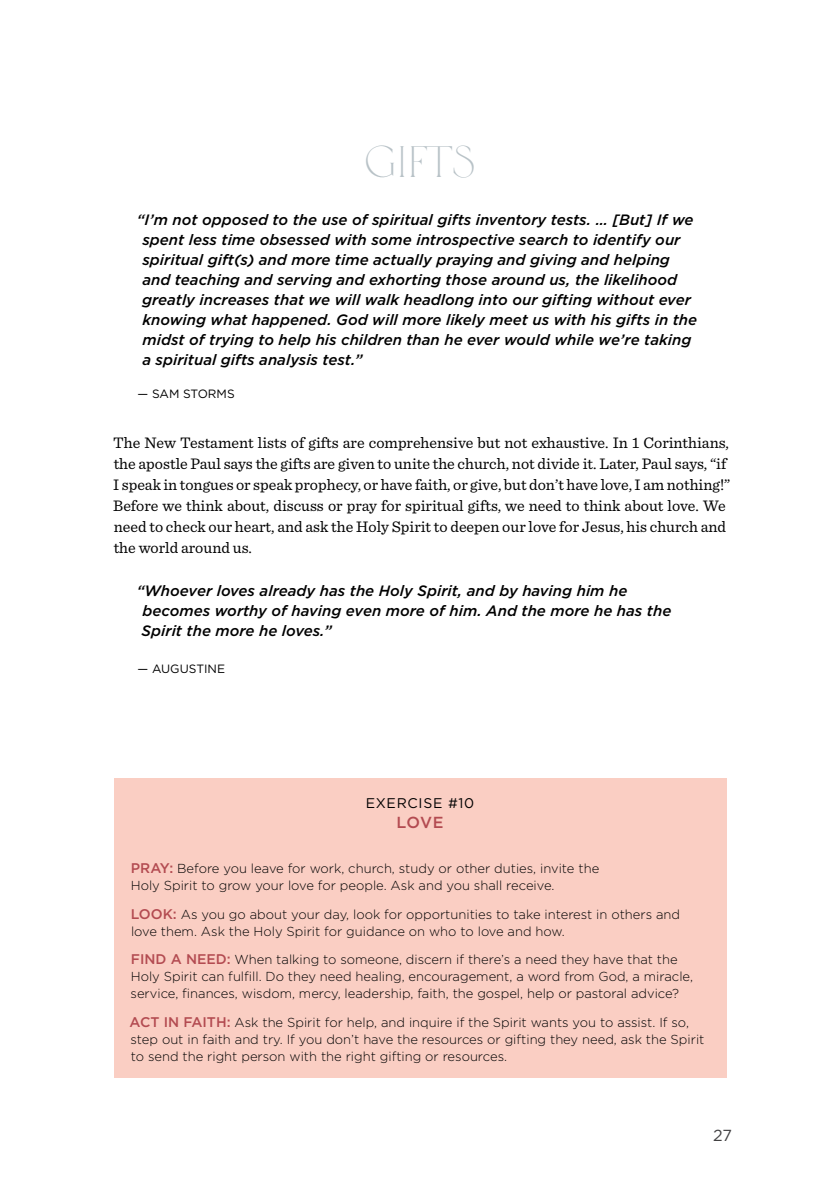
<style>
.page{position:relative;width:840px;height:1191px;background:#fff}
.page>*{position:absolute;margin:0;border:0;box-sizing:border-box;transform-origin:0 0}
.t1{font:44px "Tokyo Dreams";color:#b8c2c7}
.t2{font:16px/21px "Sentinel";color:#000}
.t3{font:500 16px "Gotham";color:#b34b51}
.t4{font:16px "Gotham";color:#414042}
.t5{font:italic 500 15px/20px "Gotham";color:#000}
.t6{font:14px "Gotham";letter-spacing:.05em;color:#000}
.t7{font:300 13px/17px "Gotham";color:#000}
.t8{font:12px "Gotham";color:#000}
.s1{font-weight:500;font-size:14px;color:#b34b51}
</style>
<div class="page">
<div style="left:113px;top:778px;width:613px;height:299px;background:#facec3"></div>
<h1 class="t1" style="left:364px;top:137px;width:111px">Gifts</h1>
<p class="t5" style="left:142px;top:210px;width:556px;text-indent:-5px">“I’m not opposed to the use of spiritual gifts inventory tests. … [But] If we spent less time obsessed with some introspective search to identify our spiritual gift(s) and more time actually praying and giving and helping and teaching and serving and exhorting those around us, the likelihood greatly increases that we will walk headlong into our gifting without ever knowing what happened. God will more likely meet us with his gifts in the midst of trying to help his children than he ever would while we’re taking a spiritual gifts analysis test.”</p>
<p class="t8" style="left:137px;top:386px;width:99px">— SAM STORMS</p>
<p class="t2" style="left:113px;top:431px;width:618px">The New Testament lists of gifts are comprehensive but not exhaustive. In 1 Corinthians, the apostle Paul says the gifts are given to unite the church, not divide it. Later, Paul says, “if I speak in tongues or speak prophecy, or have faith, or give, but don’t have love, I am nothing!” Before we think about, discuss or pray for spiritual gifts, we need to think about love. We need to check our heart, and ask the Holy Spirit to deepen our love for Jesus, his church and the world around us.</p>
<p class="t5" style="left:141px;top:580px;width:531px;text-indent:-5px">“Whoever loves already has the Holy Spirit, and by having him he becomes worthy of having even more of him. And the more he has the<br>Spirit the more he loves.”</p>
<p class="t8" style="left:137px;top:660px;width:89px">— AUGUSTINE</p>
<p class="t6" style="left:365px;top:794px;width:110px">EXERCISE #10</p>
<p class="t3" style="left:396px;top:812px;width:49px">LOVE</p>
<p class="t7" style="left:131px;top:860px;width:469px"><span class="s1">PRAY:</span> Before you leave for work, church, study or other duties, invite the<br>Holy Spirit to grow your love for people. Ask and you shall receive.</p>
<p class="t7" style="left:131px;top:905px;width:550px"><span class="s1">LOOK:</span> As you go about your day, look for opportunities to take interest in others and love them. Ask the Holy Spirit for guidance on who to love and how.</p>
<p class="t7" style="left:130px;top:950px;width:563px"><span class="s1">FIND A NEED:</span> When talking to someone, discern if there’s a need they have that the<br>Holy Spirit can fulfill. Do they need healing, encouragement, a word from God, a miracle, service, finances, wisdom, mercy, leadership, faith, the gospel, help or pastoral advice?</p>
<p class="t7" style="left:129px;top:1013px;width:576px"><span class="s1">ACT IN FAITH:</span> Ask the Spirit for help, and inquire if the Spirit wants you to assist. If so, step out in faith and try. If you don’t have the resources or gifting they need, ask the Spirit to send the right person with the right gifting or resources.</p>
<p class="t4" style="left:712px;top:1124px;width:20px">27</p>
</div>
